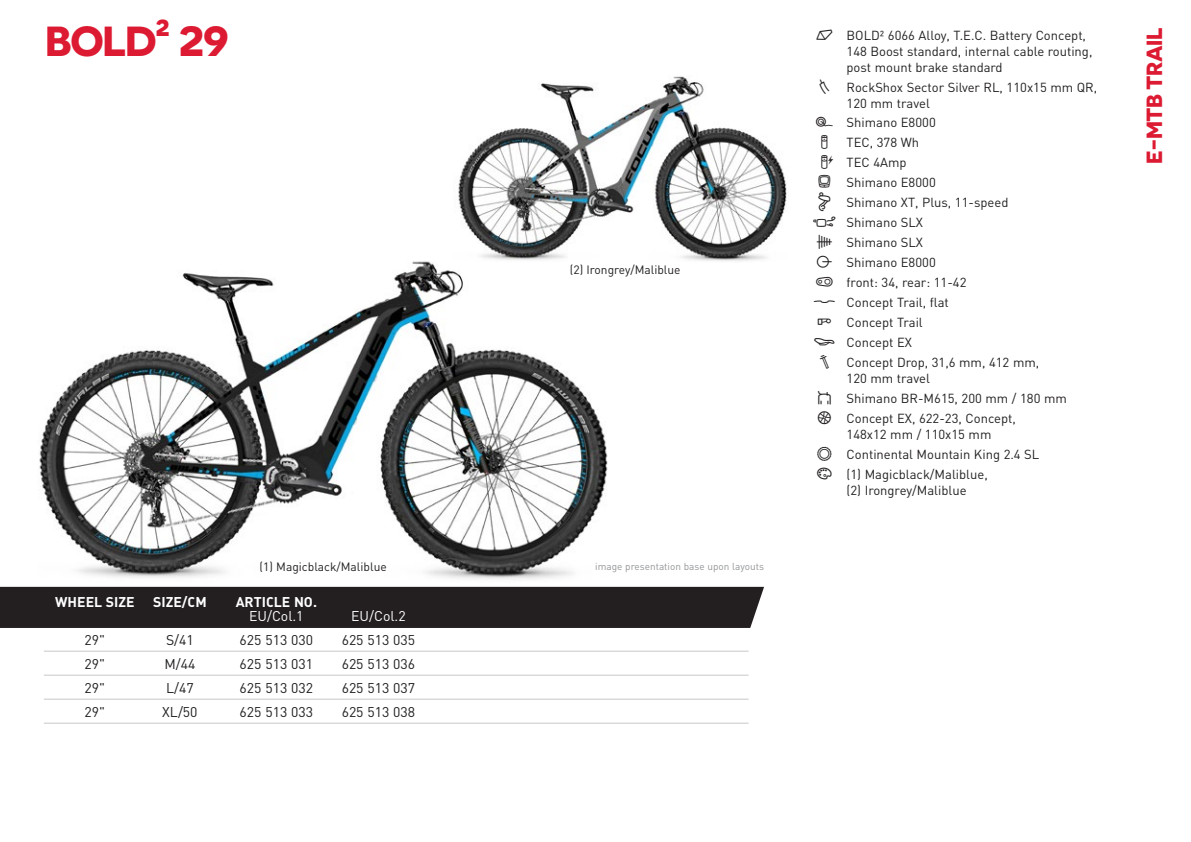
<style>
.page{position:relative;width:1191px;height:842px;background:#fff}
.page>*{position:absolute;margin:0;border:0;box-sizing:border-box;transform-origin:0 0}
.t1{font:700 42px "Novecentosanswide";letter-spacing:-.03em;color:#dc1a32}
.t2{font:700 22px "Novecentosanswide";letter-spacing:-.03em;color:#dc1a32}
.t3{font:14px "DIN";color:#231f20}
.t4{font:700 14px "DIN";color:#fff}
.t5{font:14px "DIN";color:#fff}
.t6{font:13px/20px "DIN";color:#231f20}
.t7{font:12px "DIN";color:#231f20}
.t8{font:10px "DIN Pro";color:#939598}
.s1{font-family:"Bike Icons 2017";font-size:16px}
</style>
<div class="page">
<div style="left:0;top:587px;width:764px;height:41px;background:#231f20"></div>
<hr style="left:44px;top:651px;width:704px;height:1px;background:#c7c8ca">
<hr style="left:44px;top:675px;width:704px;height:1px;background:#c7c8ca">
<hr style="left:44px;top:699px;width:704px;height:1px;background:#c7c8ca">
<hr style="left:44px;top:723px;width:704px;height:1px;background:#c7c8ca">
<img style="left:39px;top:261px;width:569px;height:319px">
<img style="left:453px;top:76px;width:334px;height:187px">
<h1 class="t1" style="left:45px;top:15px;width:185px">BOLD² 29</h1>
<p class="t7" style="left:260px;top:559px;width:129px">(1) Magicblack/Maliblue</p>
<p class="t4" style="left:55px;top:593px;width:81px">WHEEL SIZE</p>
<p class="t4" style="left:153px;top:593px;width:55px">SIZE/CM</p>
<p class="t4" style="left:236px;top:593px;width:83px">ARTICLE NO.</p>
<p class="t5" style="left:249px;top:607px;width:56px">EU/Col.1</p>
<p class="t5" style="left:351px;top:607px;width:56px">EU/Col.2</p>
<p class="t3" style="left:85px;top:631px;width:22px">29"</p>
<p class="t3" style="left:166px;top:631px;width:29px">S/41</p>
<p class="t3" style="left:240px;top:631px;width:75px">625 513 030</p>
<p class="t3" style="left:342px;top:631px;width:75px">625 513 035</p>
<p class="t3" style="left:85px;top:655px;width:22px">29"</p>
<p class="t3" style="left:164px;top:655px;width:33px">M/44</p>
<p class="t3" style="left:240px;top:655px;width:75px">625 513 031</p>
<p class="t3" style="left:342px;top:655px;width:75px">625 513 036</p>
<p class="t3" style="left:85px;top:679px;width:22px">29"</p>
<p class="t3" style="left:166px;top:679px;width:29px">L/47</p>
<p class="t3" style="left:240px;top:679px;width:75px">625 513 032</p>
<p class="t3" style="left:342px;top:679px;width:75px">625 513 037</p>
<p class="t3" style="left:85px;top:703px;width:22px">29"</p>
<p class="t3" style="left:162px;top:703px;width:37px">XL/50</p>
<p class="t3" style="left:240px;top:703px;width:75px">625 513 033</p>
<p class="t3" style="left:342px;top:703px;width:75px">625 513 038</p>
<p class="t7" style="left:570px;top:262px;width:112px">(2) Irongrey/Maliblue</p>
<p class="t8" style="left:595px;top:560px;width:170px">image presentation base upon layouts</p>
<p class="t6" style="left:846px;top:27px;width:247px;line-height:16px;text-indent:-30px"><span class="s1">Q</span> BOLD² 6066 Alloy, T.E.C. Battery Concept,<br>148 Boost standard, internal cable routing, post mount brake standard</p>
<p class="t6" style="left:846px;top:79px;width:252px;line-height:16px;text-indent:-30px"><span class="s1">H</span> RockShox Sector Silver RL, 110x15 mm QR,<br>120 mm travel</p>
<p class="t6" style="left:816px;top:113px;width:121px"><span class="s1">O</span> Shimano E8000</p>
<p class="t6" style="left:816px;top:133px;width:104px"><span class="s1">9</span> TEC, 378 Wh</p>
<p class="t6" style="left:816px;top:152px;width:92px"><span class="s1">:</span> TEC 4Amp</p>
<p class="t6" style="left:816px;top:172px;width:121px"><span class="s1">#</span> Shimano E8000</p>
<p class="t6" style="left:816px;top:192px;width:193px"><span class="s1">W</span> Shimano XT, Plus, 11-speed</p>
<p class="t6" style="left:816px;top:212px;width:108px"><span class="s1">V</span> Shimano SLX</p>
<p class="t6" style="left:846px;top:232px;width:78px">Shimano SLX</p>
<p class="t6" style="left:816px;top:252px;width:121px"><span class="s1">L</span> Shimano E8000</p>
<p class="t6" style="left:816px;top:272px;width:151px"><span class="s1">Z</span> front: 34, rear: 11-42</p>
<p class="t6" style="left:816px;top:292px;width:134px"><span class="s1">N</span> Concept Trail, flat</p>
<p class="t6" style="left:846px;top:312px;width:78px">Concept Trail</p>
<p class="t6" style="left:816px;top:332px;width:97px"><span class="s1">T</span> Concept EX</p>
<p class="t6" style="left:816px;top:352px;width:224px"><span class="s1">U</span> Concept Drop, 31,6 mm, 412 mm,</p>
<p class="t6" style="left:816px;top:368px;width:252px;text-indent:30px">120 mm travel<br><span class="s1">A</span> Shimano BR-M615, 200 mm / 180 mm<br><span class="s1">M</span> Concept EX, 622-23, Concept,</p>
<p class="t6" style="left:816px;top:424px;width:224px;text-indent:30px">148x12 mm / 110x15 mm<br><span class="s1">R</span> Continental Mountain King 2.4 SL<br><span class="s1">0</span> (1) Magicblack/Maliblue,</p>
<p class="t6" style="left:846px;top:480px;width:122px">(2) Irongrey/Maliblue</p>
<h2 class="t2" style="left:1140px;top:163px;width:137px;rotate:-90deg">E-MTB TRAIL</h2>
</div>
